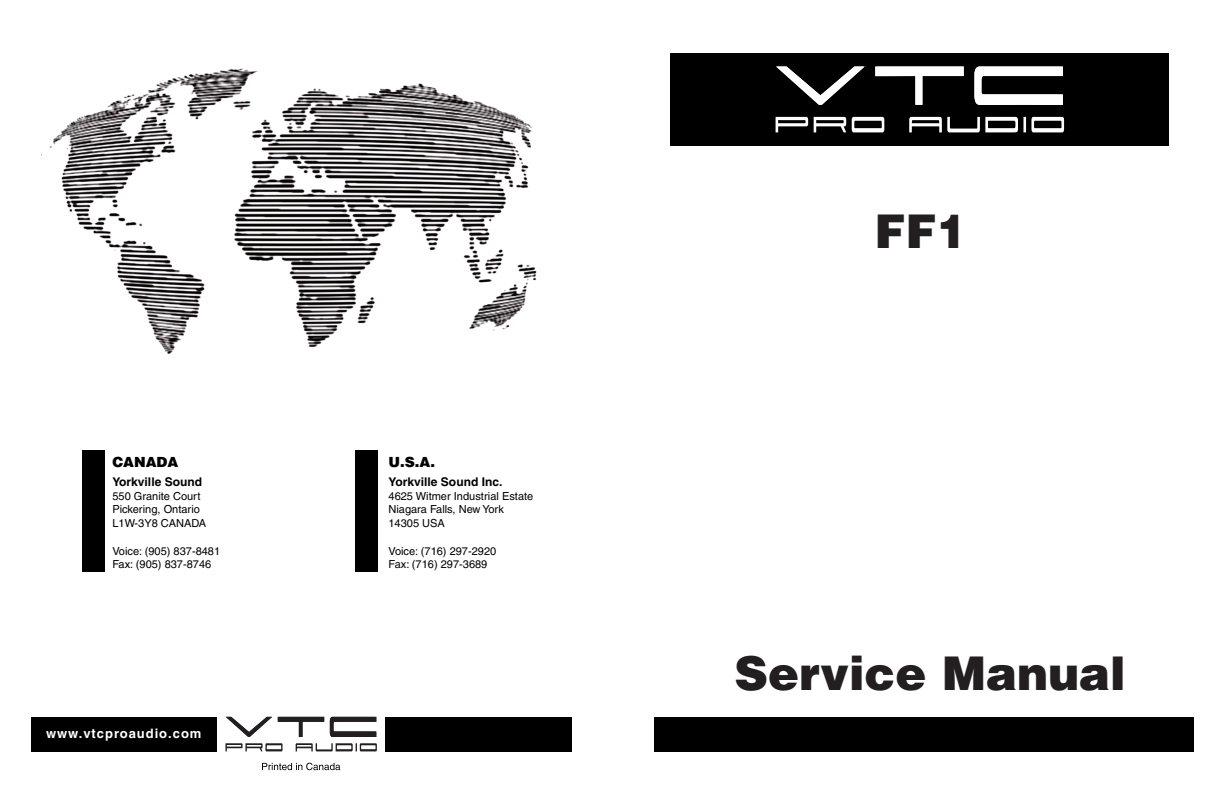
<style>
.page{position:relative;width:1224px;height:792px;background:#fff}
.page>*{position:absolute;margin:0;border:0;box-sizing:border-box;transform-origin:0 0}
.t1{font:900 46.5px "Helvetica";color:#231f20}
.t2{font:900 14px "Helvetica";color:#000}
.t3{font:700 13px "Helvetica";letter-spacing:.075em;color:#fff}
.t4{font:700 12px "Helvetica";color:#000}
.t5{font:11px/13.7px "Helvetica";color:#000}
</style>
<div class="page">
<div style="left:654px;top:717px;width:540px;height:34px;background:#000"></div>
<div style="left:670px;top:53px;width:499px;height:92px;background:#000"></div>
<div style="left:385px;top:717px;width:186px;height:34px;background:#000"></div>
<div style="left:31px;top:717px;width:186px;height:34px;background:#000"></div>
<svg style="left:226px;top:717px;width:46px;height:20px"></svg>
<svg style="left:278px;top:717px;width:46px;height:20px"></svg>
<svg style="left:330px;top:717px;width:46px;height:20px"></svg>
<svg style="left:225px;top:743px;width:58px;height:8px"></svg>
<svg style="left:296px;top:743px;width:81px;height:8px"></svg>
<svg style="left:262px;top:763px;width:78px;height:7px"></svg>
<img style="left:41px;top:68px;width:496px;height:286px">
<svg style="left:776px;top:67px;width:88px;height:38px"></svg>
<svg style="left:875px;top:67px;width:89px;height:38px"></svg>
<svg style="left:974px;top:67px;width:89px;height:38px"></svg>
<svg style="left:776px;top:117px;width:32px;height:15px"></svg>
<svg style="left:814px;top:117px;width:32px;height:15px"></svg>
<svg style="left:852px;top:117px;width:32px;height:15px"></svg>
<svg style="left:909px;top:117px;width:155px;height:15px"></svg>
<div style="left:82px;top:450px;width:23px;height:122px;background:#000"></div>
<div style="left:355px;top:450px;width:23px;height:122px;background:#000"></div>
<p class="t2" style="left:112px;top:453px;width:67px">CANADA</p>
<p class="t4" style="left:112px;top:474px;width:91px">Yorkville Sound</p>
<p class="t5" style="left:112px;top:489px;width:95px">550 Granite Court<br>Pickering, Ontario<br>L1W-3Y8 CANADA</p>
<p class="t5" style="left:112px;top:544px;width:109px">Voice: (905) 837-8481<br>Fax: (905) 837-8746</p>
<p class="t3" style="left:46px;top:725px;width:157px">www.vtcproaudio.com</p>
<p class="t2" style="left:389px;top:453px;width:48px">U.S.A.</p>
<p class="t4" style="left:389px;top:474px;width:115px">Yorkville Sound Inc.</p>
<p class="t5" style="left:389px;top:489px;width:146px">4625 Witmer Industrial Estate<br>Niagara Falls, New York<br>14305 USA</p>
<p class="t5" style="left:389px;top:544px;width:109px">Voice: (716) 297-2920<br>Fax: (716) 297-3689</p>
<h1 class="t1" style="left:875px;top:200px;width:95px">FF1</h1>
<h1 class="t1" style="left:735px;top:643px;width:393px">Service Manual</h1>
</div>
